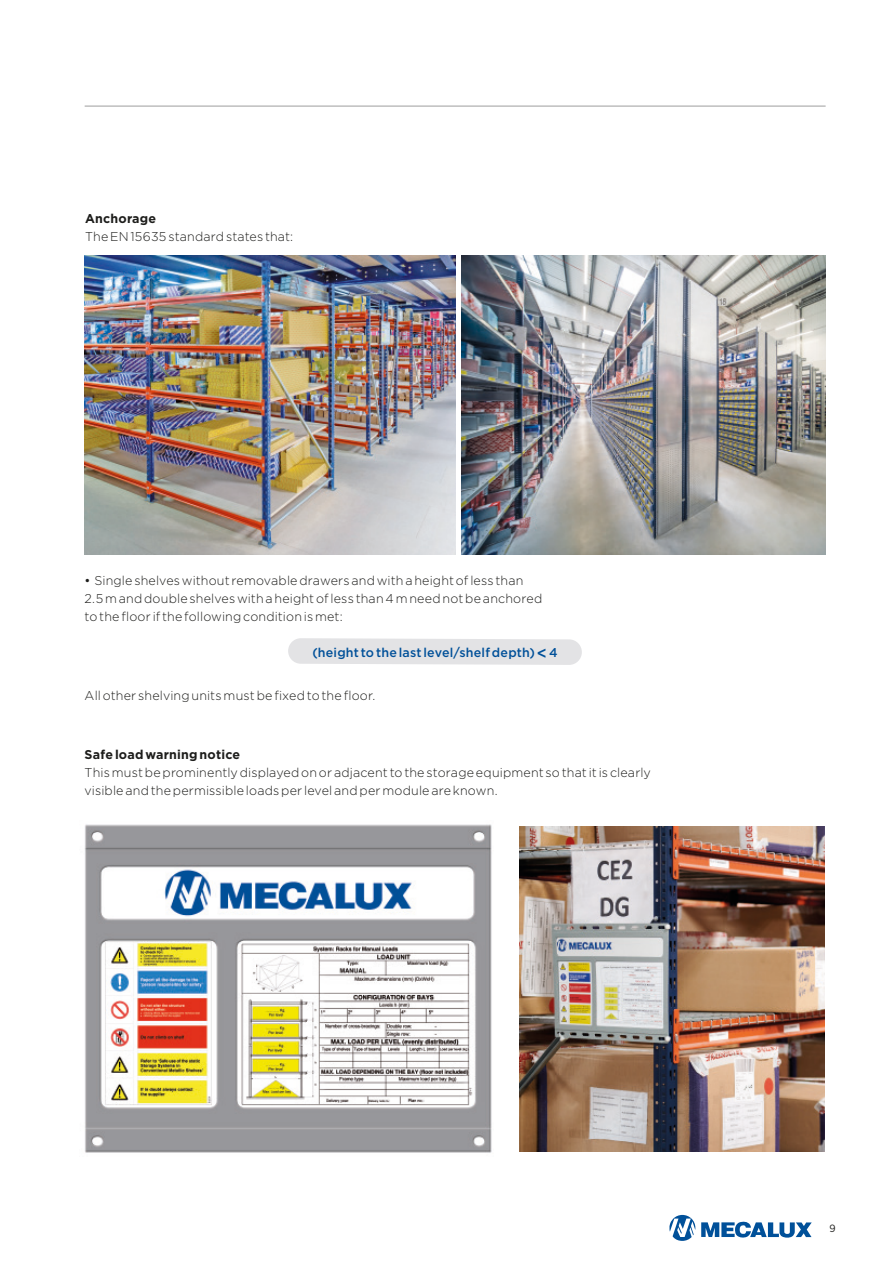
<style>
.page{position:relative;width:893px;height:1263px;background:#fff}
.page>*{position:absolute;margin:0;border:0;box-sizing:border-box;transform-origin:0 0}
.t1{font:300 12.75px/18px "Gotham";letter-spacing:.01em;color:#1d1d1b}
.t2{font:500 12.75px "Gotham";letter-spacing:.015em;color:#005099}
.t3{font:700 12.75px "Gotham";letter-spacing:.015em;color:#1d1d1b}
.t4{font:10.5px "Gotham";color:#1d1d1b}
.s1{font-weight:400}
.s2{font-size:16.5px}
</style>
<div class="page">
<hr style="left:85px;top:106px;width:741px;height:1px;background:#9d9d9d">
<svg style="left:669px;top:1215px;width:26px;height:26px"></svg>
<svg style="left:701px;top:1221px;width:111px;height:17px"></svg>
<svg style="left:288px;top:638px;width:294px;height:27px;background:#e5e5e6"></svg>
<img style="left:84px;top:824px;width:408px;height:329px">
<img style="left:85px;top:256px;width:370px;height:299px">
<img style="left:461px;top:256px;width:365px;height:299px">
<img style="left:520px;top:826px;width:305px;height:325px">
<p class="t3" style="left:85px;top:210px;width:73px">Anchorage</p>
<p class="t1" style="left:85px;top:227px;width:210px">The EN 15635 standard states that:</p>
<p class="t1" style="left:85px;top:571px;width:459px"><span class="s1">•</span> Single shelves without removable drawers and with a height of less than<br>2.5 m and double shelves with a height of less than 4 m need not be anchored to the floor if the following condition is met:</p>
<p class="t2" style="left:312px;top:644px;width:247px">(height to the last level/shelf depth) <span class="s2">&lt;</span> 4</p>
<p class="t1" style="left:85px;top:686px;width:292px">All other shelving units must be fixed to the floor.</p>
<p class="t3" style="left:85px;top:746px;width:157px">Safe load warning notice</p>
<p class="t1" style="left:85px;top:763px;width:568px">This must be prominently displayed on or adjacent to the storage equipment so that it is clearly visible and the permissible loads per level and per module are known.</p>
<p class="t4" style="left:829px;top:1221px;width:8px">9</p>
</div>
